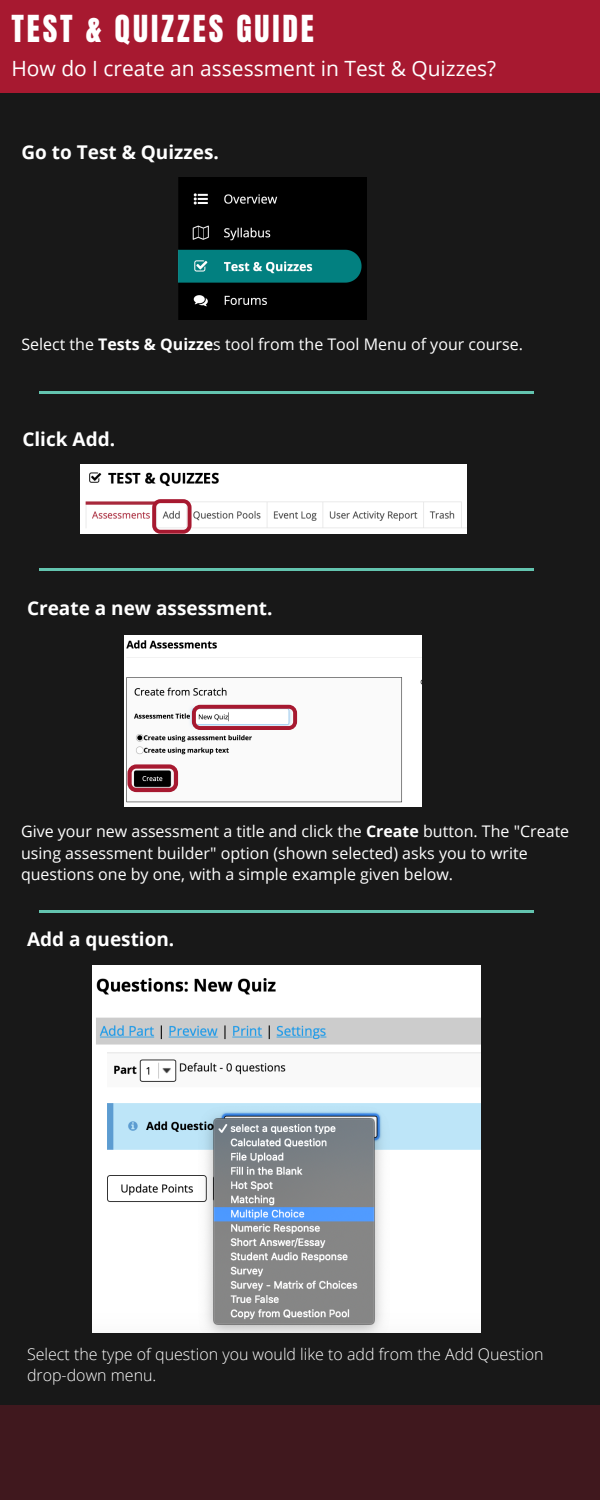
<style>
.page{position:relative;width:600px;height:1500px;background:#181818}
.page>*{position:absolute;margin:0;border:0;box-sizing:border-box;transform-origin:0 0}
.t1{font:31.7px "Anton";letter-spacing:.09em;color:#fff}
.t2{font:21px "Open Sans";color:#fff}
.t3{font:700 19px "Open Sans";color:#fff}
.t4{font:16px/21.8px "Open Sans";color:#fff}
.t5{font:300 16px/21.8px "Open Sans";color:#fff}
.s1{font-weight:700}
</style>
<div class="page">
<div style="left:0;top:1405px;width:600px;height:95px;background:#40181e"></div>
<div style="left:0;top:0;width:600px;height:93px;background:#a71930"></div>
<hr style="left:39px;top:569px;width:495px;height:2px;background:#63c4af">
<img style="left:179px;top:178px;width:188px;height:142px">
<img style="left:81px;top:465px;width:385px;height:69px">
<svg style="left:152px;top:499px;width:40px;height:35px"></svg>
<img style="left:124px;top:636px;width:297px;height:171px">
<svg style="left:192px;top:705px;width:105px;height:25px;background:#d5a6b1"></svg>
<svg style="left:127px;top:764px;width:51px;height:28px"></svg>
<hr style="left:39px;top:392px;width:495px;height:2px;background:#63c4af">
<hr style="left:39px;top:910px;width:495px;height:3px;background:#63c4af">
<img style="left:92px;top:965px;width:389px;height:367px">
<p class="t1" style="left:11px;top:6px;width:304px">TEST &amp; QUIZZES GUIDE</p>
<p class="t2" style="left:11px;top:54px;width:486px">How do I create an assessment in Test &amp; Quizzes?</p>
<p class="t3" style="left:21px;top:139px;width:199px">Go to Test &amp; Quizzes.</p>
<p class="t4" style="left:21px;top:332px;width:503px">Select the <span class="s1">Tests &amp; Quizze</span>s tool from the Tool Menu of your course.</p>
<p class="t3" style="left:22px;top:426px;width:94px">Click Add.</p>
<p class="t3" style="left:27px;top:595px;width:247px">Create a new assessment.</p>
<p class="t4" style="left:21px;top:820px;width:550px">Give your new assessment a title and click the <span class="s1">Create</span> button. The "Create using assessment builder" option (shown selected) asks you to write questions one by one, with a simple example given below.</p>
<p class="t3" style="left:27px;top:925px;width:149px">Add a question.</p>
<p class="t5" style="left:27px;top:1342px;width:518px">Select the type of question you would like to add from the Add Question drop-down menu.</p>
</div>
